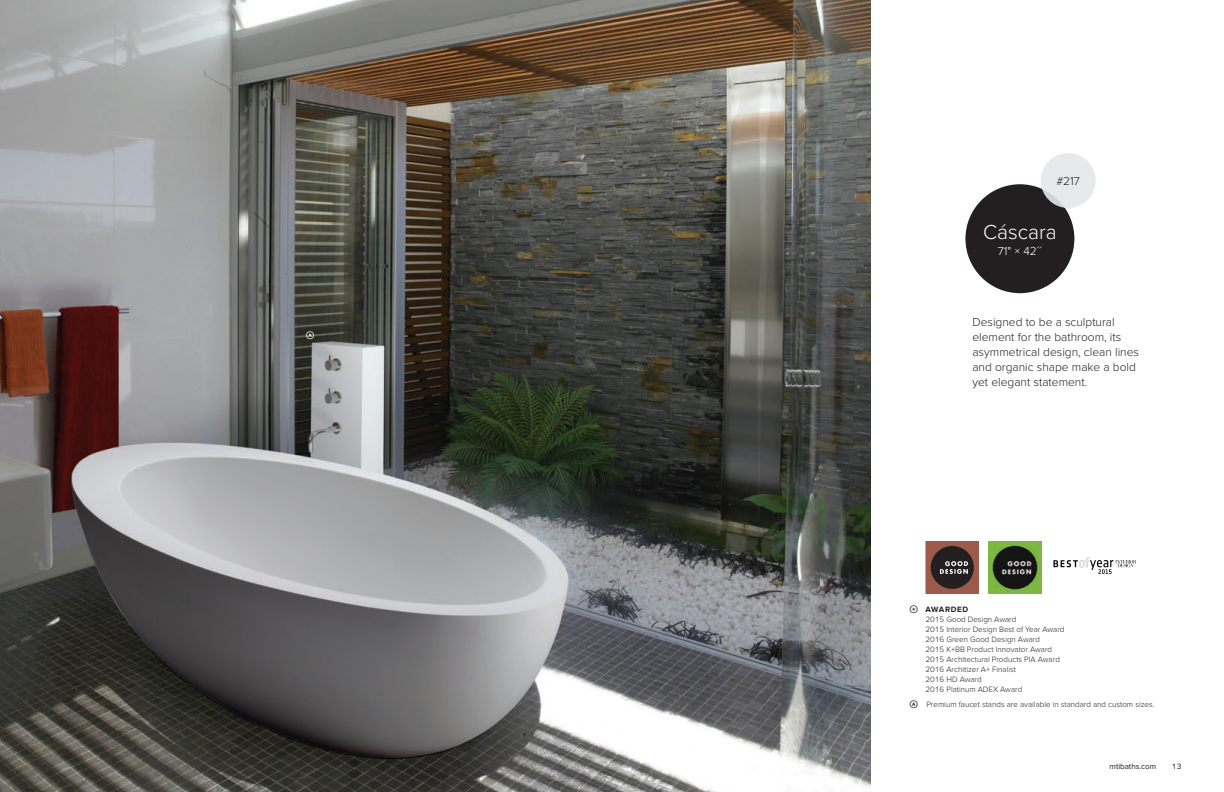
<style>
.page{position:relative;width:1224px;height:792px;background:#fff}
.page>*{position:absolute;margin:0;border:0;box-sizing:border-box;transform-origin:0 0}
.t1{font:300 21px "Proxima Nova";color:#fff}
.t2{font:300 12px/15px "Proxima Nova";color:#231f20}
.t3{font:300 12px "Proxima Nova";color:#fff}
.t4{font:300 8px/10px "Proxima Nova";color:#231f20}
.t5{font:8px "Proxima Nova";color:#231f20}
.t6{font:700 8px "Proxima Nova";letter-spacing:.08em;color:#231f20}
.t7{font:8px "Whitney Index White Round Bd";color:#fff}
.t8{font:8px "Whitney Index White Round Bd";color:#231f20}
.s1{font-family:"Whitney Index White Round Bd";font-weight:400}
</style>
<div class="page">
<img style="left:0;top:0;width:871px;height:792px">
<div style="left:965px;top:184px;width:109px;height:109px;background:#231f20;border-radius:50%"></div>
<div style="left:1041px;top:153px;width:55px;height:55px;background:#e6e7e9;border-radius:50%"></div>
<div style="left:926px;top:541px;width:53px;height:53px;background:#9c5a4a"></div>
<div style="left:931px;top:546px;width:43px;height:43px;background:#231f20;border-radius:50%"></div>
<svg style="left:940px;top:561px;width:28px;height:13px"></svg>
<img style="left:988px;top:541px;width:53px;height:53px">
<svg style="left:1053px;top:557px;width:83px;height:17px"></svg>
<p class="t7" style="left:306px;top:332px;width:10px">A</p>
<h2 class="t2" style="left:1056px;top:174px;width:25px">#217</h2>
<h1 class="t1" style="left:983px;top:220px;width:75px">Cáscara</h1>
<h2 class="t3" style="left:998px;top:244px;width:46px">71" × 42´´</h2>
<h2 class="t2" style="left:972px;top:314px;width:168px">Designed to be a sculptural element for the bathroom, its asymmetrical design, clean lines and organic shape make a bold yet elegant statement.</h2>
<p class="t8" style="left:910px;top:605px;width:10px">*</p>
<p class="t6" style="left:926px;top:604px;width:44px">AWARDED</p>
<p class="t4" style="left:926px;top:614px;width:140px">2015 Good Design Award<br>2015 Interior Design Best of Year Award<br>2016 Green Good Design Award<br>2015 K+BB Product Innovator Award<br>2015 Architectural Products PIA Award<br>2016 Architizer A+ Finalist<br>2016 HD Award<br>2016 Platinum ADEX Award</p>
<p class="t4" style="left:910px;top:700px;width:246px"><span class="s1">A</span> Premium faucet stands are available in standard and custom sizes.</p>
<p class="t5" style="left:1110px;top:761px;width:48px">mtibaths.com</p>
<p class="t5" style="left:1172px;top:761px;width:11px">13</p>
</div>
